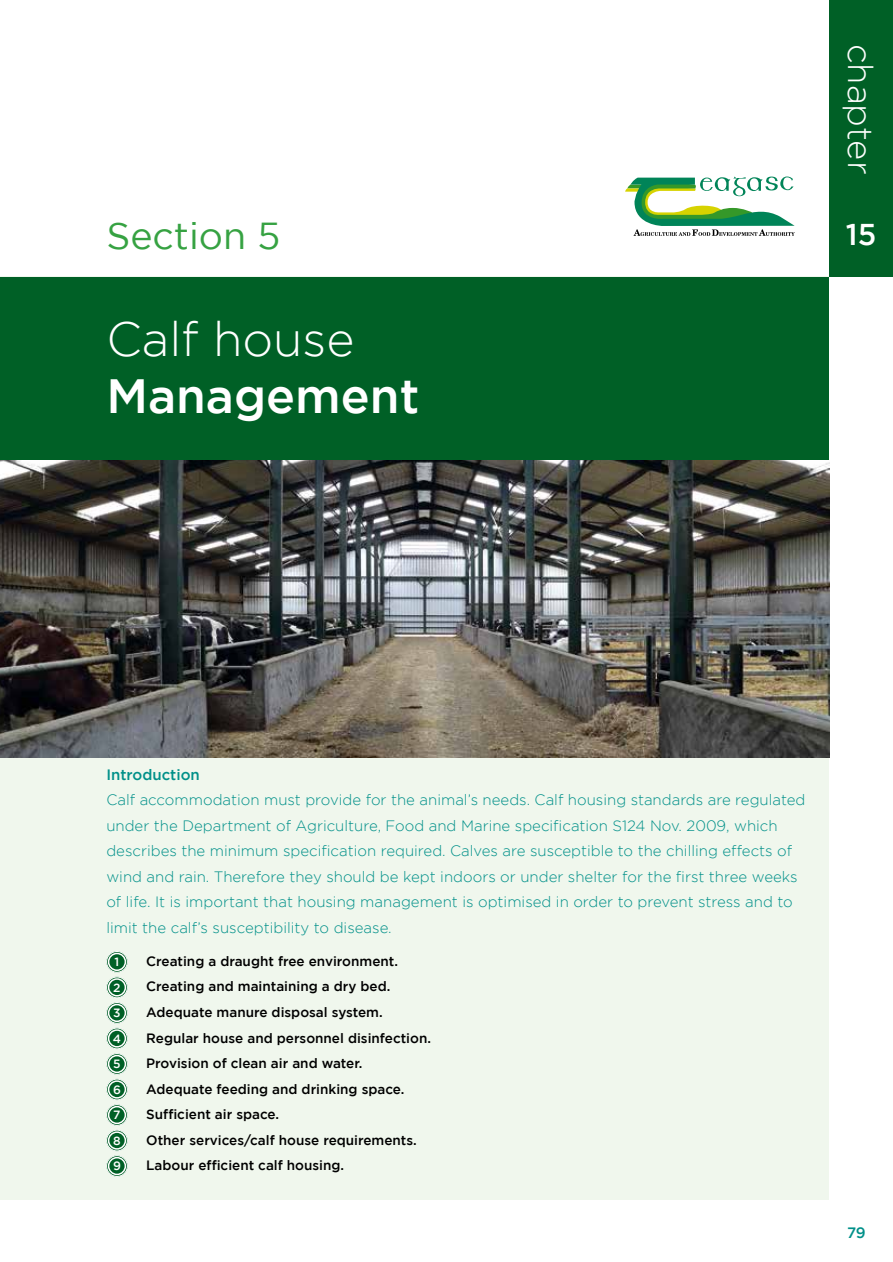
<style>
.page{position:relative;width:893px;height:1262px;background:#fff}
.page>*{position:absolute;margin:0;border:0;box-sizing:border-box;transform-origin:0 0}
.t1{font:500 48px "Gotham";color:#fff}
.t2{font:300 48px "Gotham";color:#fff}
.t3{font:37.5px "Gotham";color:#36a242}
.t4{font:300 34.5px "Gotham";color:#fff}
.t5{font:500 30px "Gotham";color:#fff}
.t6{font:300 15px/25.5px "Gotham";color:#009089}
.t7{font:500 15px "Gotham";color:#009089}
.t8{font:500 13.5px/25.5px "Gotham";color:#000}
.t9{font:500 12px/25.5px "Gotham";color:#fff}
</style>
<div class="page">
<div style="left:0;top:276px;width:829px;height:923px;background:#f0f7ed"></div>
<div style="left:108px;top:952px;width:18px;height:19px;background:#006026;border-radius:50%"></div>
<div style="left:106px;top:951px;width:22px;height:21px;border:3px solid #006026;border-radius:50%"></div>
<div style="left:106px;top:951px;width:22px;height:21px;border:1px solid #fff;border-radius:50%"></div>
<div style="left:108px;top:952px;width:18px;height:19px;border:2px solid #fff;border-radius:50%"></div>
<div style="left:108px;top:978px;width:18px;height:18px;background:#006026;border-radius:50%"></div>
<div style="left:106px;top:976px;width:22px;height:22px;border:3px solid #006026;border-radius:50%"></div>
<div style="left:106px;top:976px;width:22px;height:22px;border:1px solid #fff;border-radius:50%"></div>
<div style="left:108px;top:978px;width:18px;height:18px;border:2px solid #fff;border-radius:50%"></div>
<div style="left:108px;top:1003px;width:18px;height:19px;background:#006026;border-radius:50%"></div>
<div style="left:106px;top:1002px;width:22px;height:21px;border:3px solid #006026;border-radius:50%"></div>
<div style="left:106px;top:1002px;width:22px;height:21px;border:1px solid #fff;border-radius:50%"></div>
<div style="left:108px;top:1003px;width:18px;height:19px;border:2px solid #fff;border-radius:50%"></div>
<div style="left:108px;top:1029px;width:18px;height:18px;background:#006026;border-radius:50%"></div>
<div style="left:106px;top:1027px;width:22px;height:22px;border:3px solid #006026;border-radius:50%"></div>
<div style="left:106px;top:1027px;width:22px;height:22px;border:1px solid #fff;border-radius:50%"></div>
<div style="left:108px;top:1029px;width:18px;height:18px;border:2px solid #fff;border-radius:50%"></div>
<div style="left:108px;top:1054px;width:18px;height:19px;background:#006026;border-radius:50%"></div>
<div style="left:106px;top:1053px;width:22px;height:21px;border:3px solid #006026;border-radius:50%"></div>
<div style="left:106px;top:1053px;width:22px;height:21px;border:1px solid #fff;border-radius:50%"></div>
<div style="left:108px;top:1054px;width:18px;height:19px;border:2px solid #fff;border-radius:50%"></div>
<div style="left:108px;top:1080px;width:18px;height:18px;background:#006026;border-radius:50%"></div>
<div style="left:106px;top:1078px;width:22px;height:22px;border:3px solid #006026;border-radius:50%"></div>
<div style="left:106px;top:1078px;width:22px;height:22px;border:1px solid #fff;border-radius:50%"></div>
<div style="left:108px;top:1080px;width:18px;height:18px;border:2px solid #fff;border-radius:50%"></div>
<div style="left:108px;top:1105px;width:18px;height:19px;background:#006026;border-radius:50%"></div>
<div style="left:106px;top:1104px;width:22px;height:21px;border:3px solid #006026;border-radius:50%"></div>
<div style="left:106px;top:1104px;width:22px;height:21px;border:1px solid #fff;border-radius:50%"></div>
<div style="left:108px;top:1105px;width:18px;height:19px;border:2px solid #fff;border-radius:50%"></div>
<div style="left:108px;top:1131px;width:18px;height:18px;background:#006026;border-radius:50%"></div>
<div style="left:106px;top:1129px;width:22px;height:22px;border:3px solid #006026;border-radius:50%"></div>
<div style="left:106px;top:1129px;width:22px;height:22px;border:1px solid #fff;border-radius:50%"></div>
<div style="left:108px;top:1131px;width:18px;height:18px;border:2px solid #fff;border-radius:50%"></div>
<div style="left:108px;top:1156px;width:18px;height:19px;background:#006026;border-radius:50%"></div>
<div style="left:106px;top:1155px;width:22px;height:21px;border:3px solid #006026;border-radius:50%"></div>
<div style="left:106px;top:1155px;width:22px;height:21px;border:1px solid #fff;border-radius:50%"></div>
<div style="left:108px;top:1156px;width:18px;height:19px;border:2px solid #fff;border-radius:50%"></div>
<img style="left:0;top:459px;width:829px;height:298px">
<div style="left:0;top:276px;width:829px;height:183px;background:#006026"></div>
<div style="left:829px;top:0;width:64px;height:276px;background:#006026"></div>
<svg style="left:625px;top:176px;width:170px;height:60px"></svg>
<h2 class="t3" style="left:106px;top:214px;width:176px">Section 5</h2>
<h1 class="t2" style="left:106px;top:312px;width:250px">Calf house</h1>
<h1 class="t1" style="left:106px;top:369px;width:314px">Management</h1>
<h3 class="t4" style="left:879px;top:44px;width:132px;rotate:90deg">chapter</h3>
<h3 class="t5" style="left:846px;top:217px;width:32px">15</h3>
<p class="t7" style="left:106px;top:765px;width:95px">Introduction</p>
<p class="t6" style="left:106px;top:787px;width:701px">Calf accommodation must provide for the animal’s needs. Calf housing standards are regulated under the Department of Agriculture, Food and Marine specification S124 Nov. 2009, which describes the minimum specification required. Calves are susceptible to the chilling effects of wind and rain. Therefore they should be kept indoors or under shelter for the first three weeks of life. It is important that housing management is optimised in order to prevent stress and to limit the calf’s susceptibility to disease.</p>
<p class="t8" style="left:146px;top:948px;width:286px">Creating a draught free environment.<br>Creating and maintaining a dry bed.<br>Adequate manure disposal system.<br>Regular house and personnel disinfection.<br>Provision of clean air and water.<br>Adequate feeding and drinking space.<br>Sufficient air space.<br>Other services/calf house requirements.<br>Labour efficient calf housing.</p>
<p class="t9" style="left:113px;top:949px;width:10px">1<br>2<br>3<br>4<br>5<br>6<br>7<br>8<br>9</p>
<p class="t7" style="left:847px;top:1224px;width:20px">79</p>
</div>
